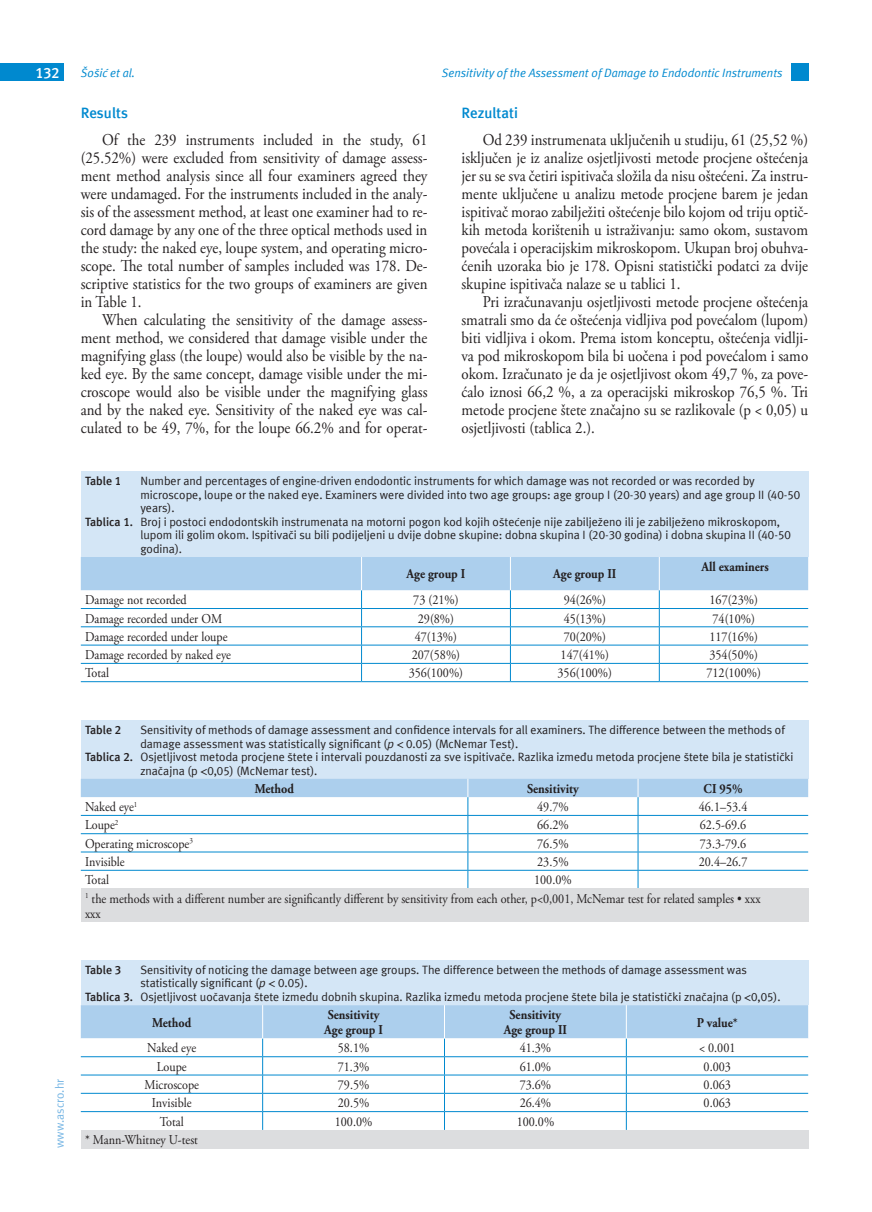
<style>
.page{position:relative;width:872px;height:1212px;background:#fff}
.page>*{position:absolute;margin:0;border:0;box-sizing:border-box;transform-origin:0 0}
.t1{font:16.5px/18px "Adobe Garamond Pro";color:#231f20;text-align:justify;scale:.9 1}
.t2{font:700 15px "Meta ASC";color:#0089cf}
.t3{font:700 15px "Meta ASC";color:#fff}
.t4{font:13.5px/18.3px "Adobe Garamond Pro";color:#231f20;scale:.9 1}
.t5{font:700 13.5px/15px "Adobe Garamond Pro";color:#231f20;scale:.9 1}
.t6{font:12px "Meta ASC";color:#231f20}
.t7{font:italic 12px "Meta ASC";color:#0089cf}
.t8{font:700 12px "Meta ASC";color:#231f20}
.t9{font:12px "Meta ASC";color:#77b6e4}
.s1{font-weight:700}
.s2{font-style:italic}
</style>
<div class="page">
<div style="left:791px;top:64px;width:17px;height:17px;background:#0089cf"></div>
<div style="left:0;top:64px;width:64px;height:17px;background:#0089cf"></div>
<svg style="left:81px;top:557px;width:727px;height:124px"></svg>
<hr style="left:81px;top:681px;width:280px;height:1px;background:#0089cf">
<hr style="left:361px;top:681px;width:149px;height:1px;background:#0089cf">
<hr style="left:510px;top:681px;width:149px;height:1px;background:#0089cf">
<hr style="left:659px;top:681px;width:149px;height:1px;background:#0089cf">
<hr style="left:361px;top:557px;width:1px;height:33px;background:#fff">
<hr style="left:510px;top:557px;width:1px;height:33px;background:#fff">
<hr style="left:659px;top:557px;width:1px;height:33px;background:#fff">
<div style="left:81px;top:471px;width:727px;height:86px;background:#d4e6f6"></div>
<div style="left:81px;top:720px;width:727px;height:59px;background:#d4e6f6"></div>
<svg style="left:81px;top:779px;width:727px;height:109px"></svg>
<div style="left:81px;top:888px;width:727px;height:34px;background:#dcdddf"></div>
<svg style="left:81px;top:1005px;width:727px;height:125px"></svg>
<hr style="left:262px;top:1005px;width:1px;height:33px;background:#fff">
<hr style="left:444px;top:1005px;width:1px;height:33px;background:#fff">
<hr style="left:626px;top:1005px;width:1px;height:33px;background:#fff">
<div style="left:81px;top:960px;width:727px;height:45px;background:#d4e6f6"></div>
<div style="left:81px;top:1130px;width:727px;height:18px;background:#dcdddf"></div>
<p class="t3" style="left:35px;top:64px;width:26px">132</p>
<p class="t7" style="left:81px;top:66px;width:56px">Šošić et al.</p>
<p class="t7" style="left:442px;top:66px;width:342px">Sensitivity of the Assessment of Damage to Endodontic Instruments</p>
<p class="t2" style="left:81px;top:104px;width:49px">Results</p>
<p class="t1" style="left:81px;top:131px;width:387px;text-indent:21px">Of the 239 instruments included in the study, 61 (25.52%) were excluded from sensitivity of damage assess&shy;ment method analysis since all four examiners agreed they were undamaged. For the instruments included in the analy&shy;sis of the assessment method, at least one examiner had to re&shy;cord damage by any one of the three optical methods used in the study: the naked eye, loupe system, and operating micro&shy;scope. The total number of samples included was 178. De&shy;scriptive statistics for the two groups of examiners are given in Table 1.</p>
<p class="t1" style="left:81px;top:311px;width:387px;text-indent:21px">When calculating the sensitivity of the damage assess&shy;ment method, we considered that damage visible under the magnifying glass (the loupe) would also be visible by the na&shy;ked eye. By the same concept, damage visible under the mi&shy;croscope would also be visible under the magnifying glass and by the naked eye. Sensitivity of the naked eye was cal&shy;culated to be 49, 7%, for the loupe 66.2% and for operat-</p>
<p class="t2" style="left:461px;top:104px;width:58px">Rezultati</p>
<p class="t1" style="left:461px;top:131px;width:387px;text-indent:21px">Od 239 instrumenata uključenih u studiju, 61 (25,52 %) isključen je iz analize osjetljivosti metode procjene oštećenja jer su se sva četiri ispitivača složila da nisu oštećeni. Za instru&shy;mente uključene u analizu metode procjene barem je jedan ispitivač morao zabilježiti oštećenje bilo kojom od triju optič&shy;kih metoda korištenih u istraživanju: samo okom, sustavom povećala i operacijskim mikroskopom. Ukupan broj obuhva&shy;ćenih uzoraka bio je 178. Opisni statistički podatci za dvije skupine ispitivača nalaze se u tablici 1.</p>
<p class="t1" style="left:461px;top:293px;width:387px;text-indent:21px">Pri izračunavanju osjetljivosti metode procjene oštećenja smatrali smo da će oštećenja vidljiva pod povećalom (lupom) biti vidljiva i okom. Prema istom konceptu, oštećenja vidlji&shy;va pod mikroskopom bila bi uočena i pod povećalom i samo okom. Izračunato je da je osjetljivost okom 49,7 %, za pove&shy;ćalo iznosi 66,2 %, a za operacijski mikroskop 76,5 %. Tri metode procjene štete značajno su se razlikovale (p &lt; 0,05) u osjetljivosti (tablica 2.).</p>
<p class="t8" style="left:85px;top:474px;width:38px">Table 1</p>
<p class="t6" style="left:140px;top:474px;width:616px">Number and percentages of engine-driven endodontic instruments for which damage was not recorded or was recorded by</p>
<p class="t6" style="left:140px;top:487px;width:661px">microscope, loupe or the naked eye. Examiners were divided into two age groups: age group I (20-30 years) and age group II (40-50</p>
<p class="t6" style="left:140px;top:501px;width:36px">years).</p>
<p class="t6" style="left:85px;top:514px;width:696px"><span class="s1">Tablica 1.</span> Broj i postoci endodontskih instrumenata na motorni pogon kod kojih oštećenje nije zabilježeno ili je zabilježeno mikroskopom,</p>
<p class="t6" style="left:140px;top:528px;width:652px">lupom ili golim okom. Ispitivači su bili podijeljeni u dvije dobne skupine: dobna skupina I (20-30 godina) i dobna skupina II (40-50</p>
<p class="t6" style="left:140px;top:541px;width:43px">godina).</p>
<p class="t5" style="left:406px;top:567px;width:67px">Age group I</p>
<p class="t5" style="left:553px;top:567px;width:72px">Age group II</p>
<p class="t5" style="left:701px;top:559px;width:76px">All examiners</p>
<p class="t4" style="left:85px;top:591px;width:114px">Damage not recorded</p>
<p class="t4" style="left:413px;top:591px;width:52px">73 (21%)</p>
<p class="t4" style="left:563px;top:591px;width:49px">94(26%)</p>
<p class="t4" style="left:709px;top:591px;width:55px">167(23%)</p>
<p class="t4" style="left:85px;top:610px;width:154px">Damage recorded under OM</p>
<p class="t4" style="left:418px;top:610px;width:42px">29(8%)</p>
<p class="t4" style="left:563px;top:610px;width:49px">45(13%)</p>
<p class="t4" style="left:712px;top:610px;width:49px">74(10%)</p>
<p class="t4" style="left:85px;top:628px;width:160px">Damage recorded under loupe</p>
<p class="t4" style="left:415px;top:628px;width:49px">47(13%)</p>
<p class="t4" style="left:563px;top:628px;width:49px">70(20%)</p>
<p class="t4" style="left:709px;top:628px;width:55px">117(16%)</p>
<p class="t4" style="left:85px;top:646px;width:164px">Damage recorded by naked eye</p>
<p class="t4" style="left:412px;top:646px;width:55px">207(58%)</p>
<p class="t4" style="left:560px;top:646px;width:55px">147(41%)</p>
<p class="t4" style="left:709px;top:646px;width:55px">354(50%)</p>
<p class="t4" style="left:85px;top:664px;width:28px">Total</p>
<p class="t4" style="left:409px;top:664px;width:62px">356(100%)</p>
<p class="t4" style="left:557px;top:664px;width:62px">356(100%)</p>
<p class="t4" style="left:706px;top:664px;width:62px">712(100%)</p>
<p class="t8" style="left:85px;top:723px;width:38px">Table 2</p>
<p class="t6" style="left:140px;top:723px;width:646px">Sensitivity of methods of damage assessment and confidence intervals for all examiners. The difference between the methods of</p>
<p class="t6" style="left:140px;top:736px;width:379px">damage assessment was statistically significant (<span class="s2">p</span> &lt; 0.05) (McNemar Test).</p>
<p class="t6" style="left:85px;top:750px;width:710px"><span class="s1">Tablica 2.</span> Osjetljivost metoda procjene štete i intervali pouzdanosti za sve ispitivače. Razlika između metoda procjene štete bila je statistički</p>
<p class="t6" style="left:140px;top:763px;width:178px">značajna (p &lt;0,05) (McNemar test).</p>
<p class="t5" style="left:255px;top:781px;width:45px">Method</p>
<p class="t5" style="left:527px;top:781px;width:59px">Sensitivity</p>
<p class="t5" style="left:703px;top:781px;width:45px">CI 95%</p>
<p class="t4" style="left:85px;top:798px;width:60px">Naked eye<sup>1</sup></p>
<p class="t4" style="left:537px;top:798px;width:37px">49.7%</p>
<p class="t4" style="left:699px;top:798px;width:55px">46.1–53.4</p>
<p class="t4" style="left:85px;top:816px;width:39px">Loupe<sup>2</sup></p>
<p class="t4" style="left:537px;top:816px;width:37px">66.2%</p>
<p class="t4" style="left:700px;top:816px;width:53px">62.5-69.6</p>
<p class="t4" style="left:85px;top:835px;width:121px">Operating microscope<sup>3</sup></p>
<p class="t4" style="left:537px;top:835px;width:37px">76.5%</p>
<p class="t4" style="left:700px;top:835px;width:53px">73.3-79.6</p>
<p class="t4" style="left:85px;top:853px;width:46px">Invisible</p>
<p class="t4" style="left:537px;top:853px;width:37px">23.5%</p>
<p class="t4" style="left:699px;top:853px;width:55px">20.4–26.7</p>
<p class="t4" style="left:85px;top:871px;width:28px">Total</p>
<p class="t4" style="left:85px;top:871px;width:752px;text-indent:449px">100.0%<br><sup>1</sup> the methods with a different number are significantly different by sensitivity from each other, p&lt;0,001, McNemar test for related samples • xxx</p>
<p class="t4" style="left:85px;top:905px;width:19px">xxx</p>
<p class="t9" style="left:53px;top:1148px;width:71px;rotate:-90deg">www.ascro.hr</p>
<p class="t8" style="left:85px;top:963px;width:38px">Table 3</p>
<p class="t6" style="left:140px;top:963px;width:608px">Sensitivity of noticing the damage between age groups. The difference between the methods of damage assessment was</p>
<p class="t6" style="left:140px;top:976px;width:169px">statistically significant (<span class="s2">p</span> &lt; 0.05).</p>
<p class="t6" style="left:85px;top:990px;width:697px"><span class="s1">Tablica 3.</span> Osjetljivost uočavanja štete između dobnih skupina. Razlika između metoda procjene štete bila je statistički značajna (p &lt;0,05).</p>
<p class="t5" style="left:152px;top:1015px;width:45px">Method</p>
<p class="t5" style="left:324px;top:1007px;width:67px">Sensitivity<br>Age group I</p>
<p class="t5" style="left:504px;top:1007px;width:72px;text-align:center">Sensitivity<br>Age group II</p>
<p class="t5" style="left:696px;top:1015px;width:47px">P value*</p>
<p class="t4" style="left:147px;top:1039px;width:56px">Naked eye</p>
<p class="t4" style="left:338px;top:1039px;width:37px">58.1%</p>
<p class="t4" style="left:519px;top:1039px;width:37px">41.3%</p>
<p class="t4" style="left:699px;top:1039px;width:42px">&lt; 0.001</p>
<p class="t4" style="left:157px;top:1058px;width:35px">Loupe</p>
<p class="t4" style="left:338px;top:1058px;width:37px">71.3%</p>
<p class="t4" style="left:519px;top:1058px;width:37px">61.0%</p>
<p class="t4" style="left:703px;top:1058px;width:32px">0.003</p>
<p class="t4" style="left:144px;top:1076px;width:62px">Microscope</p>
<p class="t4" style="left:338px;top:1076px;width:37px">79.5%</p>
<p class="t4" style="left:519px;top:1076px;width:37px">73.6%</p>
<p class="t4" style="left:703px;top:1076px;width:32px">0.063</p>
<p class="t4" style="left:152px;top:1094px;width:46px">Invisible</p>
<p class="t4" style="left:338px;top:1094px;width:37px">20.5%</p>
<p class="t4" style="left:520px;top:1094px;width:37px">26.4%</p>
<p class="t4" style="left:703px;top:1094px;width:32px">0.063</p>
<p class="t4" style="left:160px;top:1113px;width:28px">Total</p>
<p class="t4" style="left:335px;top:1113px;width:43px">100.0%</p>
<p class="t4" style="left:516px;top:1113px;width:43px">100.0%</p>
<p class="t4" style="left:85px;top:1131px;width:127px">* Mann-Whitney U-test</p>
</div>
